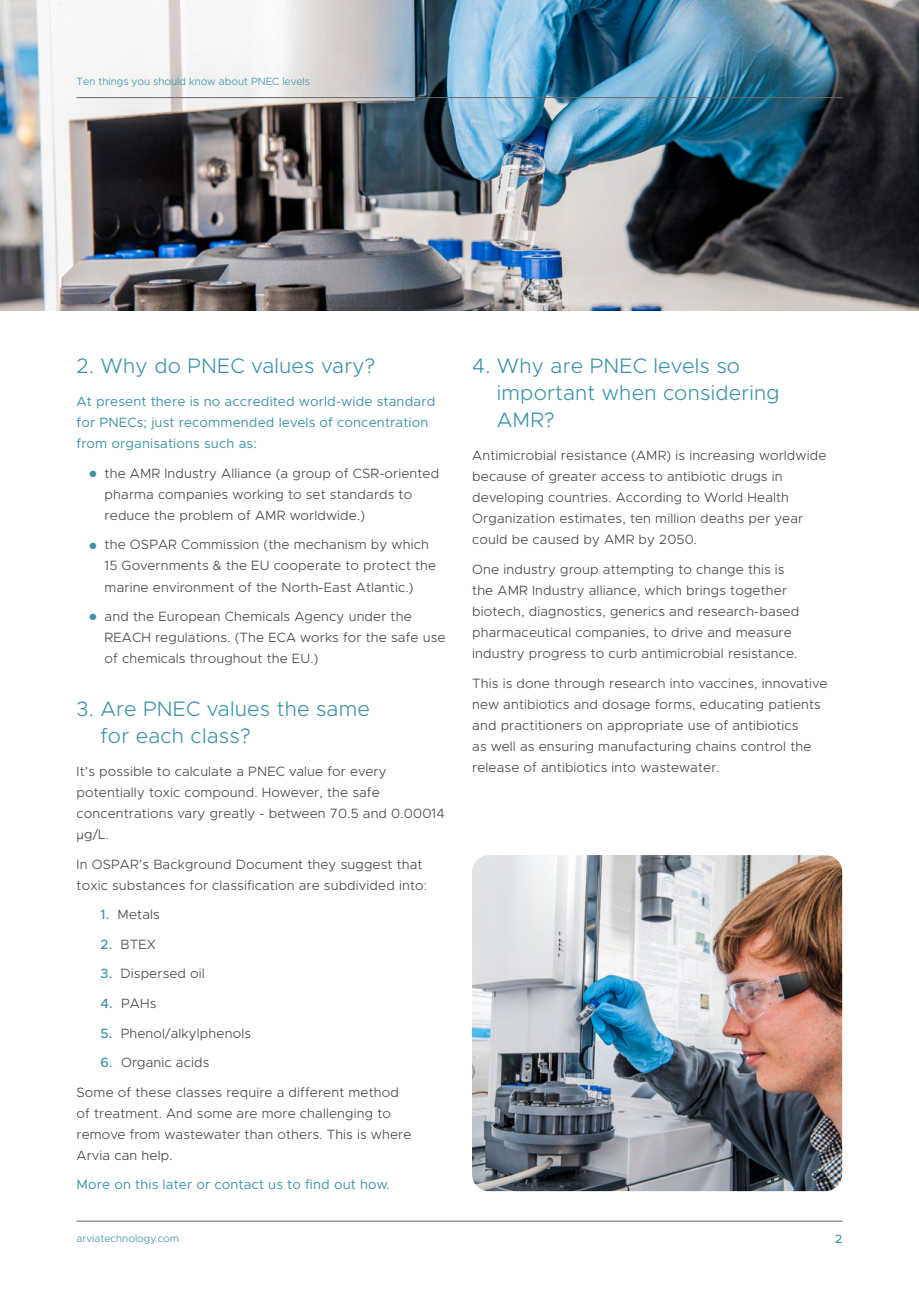
<style>
.page{position:relative;width:919px;height:1289px;background:#fff}
.page>*{position:absolute;margin:0;border:0;box-sizing:border-box;transform-origin:0 0}
.t1{font:300 21px/27px "Metropolis";letter-spacing:.01em;color:#3d93a5}
.Body_Text{font:300 13.5px/21px "Metropolis";letter-spacing:.01em;color:#434343}
.Bold_Coloured_Body_T{font:13.5px/21px "Metropolis";letter-spacing:.01em;color:#3d93a5}
.t2{font:500 12px "Metropolis";color:#3d93a5}
.t3{font:300 10.5px "Metropolis";color:#3d93a5}
.s1{color:#3d93a5}
.s2{font-family:"Avenir"}
.s3{font-weight:500;color:#3d93a5}
</style>
<div class="page">
<img style="left:0;top:0;width:918px;height:310px">
<hr style="left:77px;top:1220px;width:765px;height:1px;background:#6b6b6b">
<hr style="left:77px;top:97px;width:765px;height:1px;background:#6b6b6b">
<img style="left:472px;top:855px;width:370px;height:336px">
<p class="t3" style="left:77px;top:75px;width:235px">Ten things you should know about PNEC levels</p>
<h2 class="t1" style="left:77px;top:352px;width:300px">2. Why do PNEC values vary?</h2>
<p class="Bold_Coloured_Body_T" style="left:77px;top:391px;width:360px">At present there is no accredited world-wide standard for PNECs; just recommended levels of concentration from organisations such as:</p>
<p class="Body_Text" style="left:105px;top:463px;width:336px;text-indent:-15px"><span class="s1">●</span> the AMR Industry Alliance (a group of CSR-oriented pharma companies working to set standards to reduce the problem of AMR worldwide.)</p>
<p class="Body_Text" style="left:105px;top:534px;width:333px;text-indent:-15px"><span class="s1">●</span> the OSPAR Commission (the mechanism by which<br>15 Governments &amp; the EU cooperate to protect the marine environment of the North-East Atlantic.)</p>
<p class="Body_Text" style="left:105px;top:606px;width:342px;text-indent:-15px"><span class="s1">●</span> and the European Chemicals Agency under the<br>REACH regulations. (The ECA works for the safe use of chemicals throughout the EU.)</p>
<h2 class="t1" style="left:100px;top:694px;width:271px;text-indent:-24px">3. Are PNEC values the same for each class?</h2>
<p class="Body_Text" style="left:77px;top:761px;width:369px">It’s possible to calculate a PNEC value for every potentially toxic compound. However, the safe concentrations vary greatly - between 70.5 and 0.00014 <span class="s2">μ</span>g/L.</p>
<p class="Body_Text" style="left:77px;top:853px;width:352px">In OSPAR’s Background Document they suggest that toxic substances for classification are subdivided into:</p>
<p class="Body_Text" style="left:101px;top:904px;width:61px"><span class="s3">1.</span> Metals</p>
<p class="Body_Text" style="left:101px;top:933px;width:57px"><span class="s3">2.</span> BTEX</p>
<p class="Body_Text" style="left:101px;top:963px;width:106px"><span class="s3">3.</span> Dispersed oil</p>
<p class="Body_Text" style="left:101px;top:992px;width:57px"><span class="s3">4.</span> PAHs</p>
<p class="Body_Text" style="left:101px;top:1022px;width:152px"><span class="s3">5.</span> Phenol/alkylphenols</p>
<p class="Body_Text" style="left:101px;top:1051px;width:110px"><span class="s3">6.</span> Organic acids</p>
<p class="Body_Text" style="left:77px;top:1081px;width:336px">Some of these classes require a different method of treatment. And some are more challenging to remove from wastewater than others. This is where Arvia can help.</p>
<p class="Bold_Coloured_Body_T" style="left:77px;top:1173px;width:315px">More on this later or contact us to find out how.</p>
<p class="t3" style="left:77px;top:1231px;width:104px">arviatechnology.com</p>
<h2 class="t1" style="left:497px;top:352px;width:284px;text-indent:-25px">4. Why are PNEC levels so important when considering<br>AMR?</h2>
<p class="Body_Text" style="left:472px;top:445px;width:355px">Antimicrobial resistance (AMR) is increasing worldwide because of greater access to antibiotic drugs in developing countries. According to World Health Organization estimates, ten million deaths per year could be caused by AMR by 2050.</p>
<p class="Body_Text" style="left:472px;top:559px;width:328px">One industry group attempting to change this is the AMR Industry alliance, which brings together biotech, diagnostics, generics and research-based pharmaceutical companies, to drive and measure industry progress to curb antimicrobial resistance.</p>
<p class="Body_Text" style="left:472px;top:672px;width:356px">This is done through research into vaccines, innovative new antibiotics and dosage forms, educating patients and practitioners on appropriate use of antibiotics<br>as well as ensuring manufacturing chains control the release of antibiotics into wastewater.</p>
<h2 class="t2" style="left:835px;top:1231px;width:9px">2</h2>
</div>
